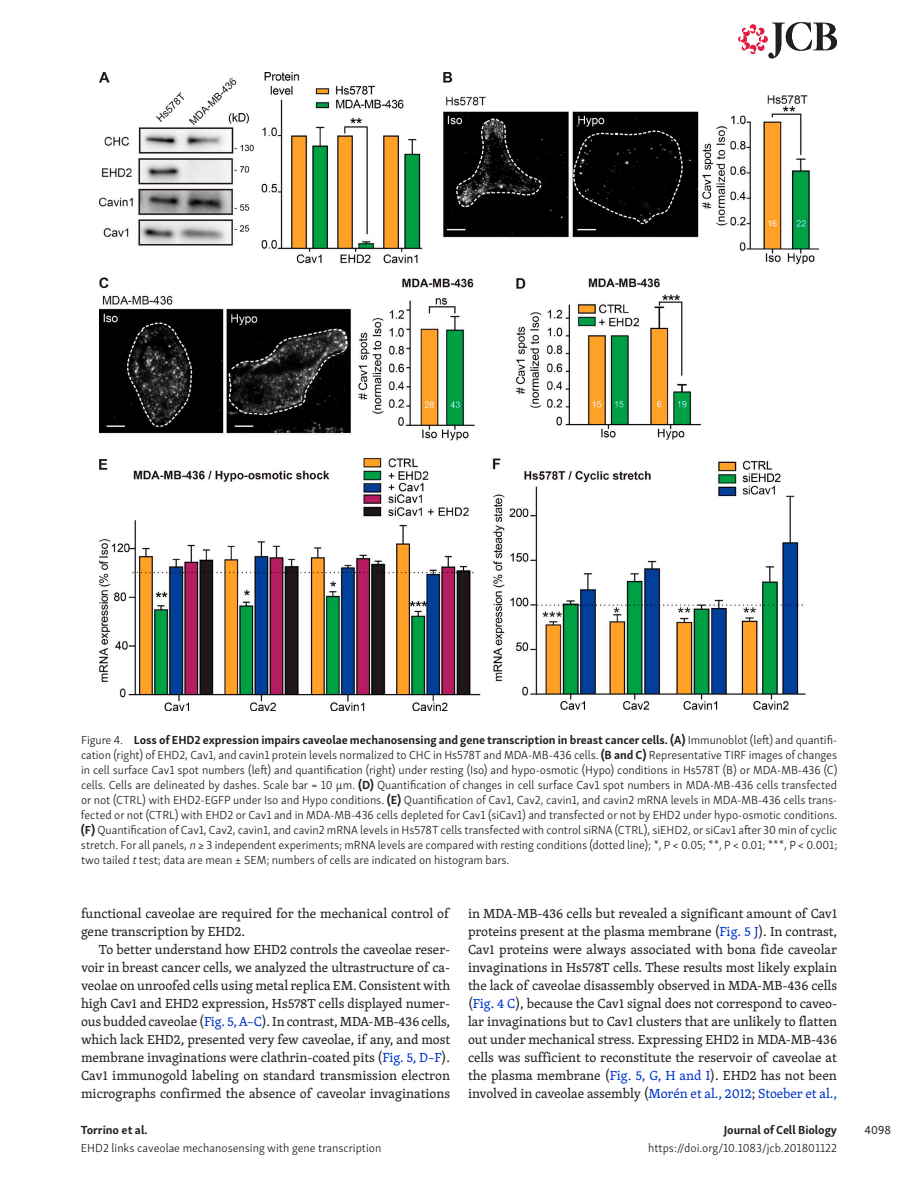
<style>
.page{position:relative;width:918px;height:1188px;background:#fff}
.page>*{position:absolute;margin:0;border:0;box-sizing:border-box;transform-origin:0 0}
.t1{font:13.5px/18px "Skolar PE";color:#231f20;text-align:justify}
.t2{font:300 12px/15px "Skolar Sans PE";color:#231f20;text-align:justify}
.t3{font:700 12px "Skolar Sans PE";letter-spacing:-.005em;color:#231f20}
.t4{font:12px "Skolar Sans PE";color:#231f20}
.s1{font-weight:700}
.s2{font-style:italic}
.s3{color:#0034c9}
</style>
<div class="page">
<svg style="left:738px;top:22px;width:99px;height:36px"></svg>
<img style="left:99px;top:72px;width:720px;height:639px">
<p class="t2" style="left:81px;top:732px;width:758px">Figure 4. <span class="s1">Loss of EHD2 expression impairs caveolae mechanosensing and gene transcription in breast cancer cells. (A)</span> Immunoblot (left) and quantifi&shy;cation (right) of EHD2, Cav1, and cavin1 protein levels normalized to CHC in Hs578T and MDA-MB-436 cells. <span class="s1">(B and C)</span> Representative TIRF images of changes in cell surface Cav1 spot numbers (left) and quantification (right) under resting (Iso) and hypo-osmotic (Hypo) conditions in Hs578T (B) or MDA-MB-436 (C) cells. Cells are delineated by dashes. Scale bar = 10 µm. <span class="s1">(D)</span> Quantification of changes in cell surface Cav1 spot numbers in MDA-MB-436 cells transfected or not (CTRL) with EHD2-EGFP under Iso and Hypo conditions. <span class="s1">(E)</span> Quantification of Cav1, Cav2, cavin1, and cavin2 mRNA levels in MDA-MB-436 cells trans&shy;fected or not (CTRL) with EHD2 or Cav1 and in MDA-MB-436 cells depleted for Cav1 (siCav1) and transfected or not by EHD2 under hypo-osmotic conditions. <span class="s1">(F)</span> Quantification of Cav1, Cav2, cavin1, and cavin2 mRNA levels in Hs578T cells transfected with control siRNA (CTRL), siEHD2, or siCav1 after 30 min of cyclic stretch. For all panels, <span class="s2">n</span> ≥ 3 independent experiments; mRNA levels are compared with resting conditions (dotted line); *, P &lt; 0.05; **, P &lt; 0.01; ***, P &lt; 0.001; two tailed <span class="s2">t</span>test; data are mean ± SEM; numbers of cells are indicated on histogram bars.</p>
<p class="t1" style="left:81px;top:904px;width:369px">functional caveolae are required for the mechanical control of gene transcription by EHD2.</p>
<p class="t1" style="left:81px;top:940px;width:371px;text-indent:18px">To better understand how EHD2 controls the caveolae reser&shy;voir in breast cancer cells, we analyzed the ultrastructure of ca&shy;veolae on unroofed cells using metal replica EM. Consistent with high Cav1 and EHD2 expression, Hs578T cells displayed numer&shy;ous budded caveolae (<span class="s3">Fig. 5, A–C</span>). In contrast, MDA-MB-436 cells, which lack EHD2, presented very few caveolae, if any, and most membrane invaginations were clathrin-coated pits (<span class="s3">Fig. 5, D–F</span>).<br>Cav1 immunogold labeling on standard transmission electron micrographs confirmed the absence of caveolar invaginations</p>
<p class="t3" style="left:81px;top:1120px;width:68px">Torrino et al.</p>
<p class="t2" style="left:81px;top:1140px;width:302px">EHD2 links caveolae mechanosensing with gene transcription</p>
<p class="t1" style="left:468px;top:904px;width:371px">in MDA-MB-436 cells but revealed a significant amount of Cav1 proteins present at the plasma membrane (<span class="s3">Fig. 5 J</span>). In contrast, Cav1 proteins were always associated with bona fide caveolar invaginations in Hs578T cells. These results most likely explain the lack of caveolae disassembly observed in MDA-MB-436 cells (<span class="s3">Fig. 4 C</span>), because the Cav1 signal does not correspond to caveo&shy;lar invaginations but to Cav1 clusters that are unlikely to flatten out under mechanical stress. Expressing EHD2 in MDA-MB-436 cells was sufficient to reconstitute the reservoir of caveolae at the plasma membrane (<span class="s3">Fig. 5, G, H and I</span>). EHD2 has not been involved in caveolae assembly (<span class="s3">Morén et al., 2012</span>; <span class="s3">Stoeber et al.,</span></p>
<p class="t3" style="left:724px;top:1120px;width:115px">Journal of Cell Biology</p>
<p class="t2" style="left:648px;top:1140px;width:190px">https://doi.org/10.1083/jcb.201801122</p>
<p class="t4" style="left:865px;top:1121px;width:28px">4098</p>
</div>
